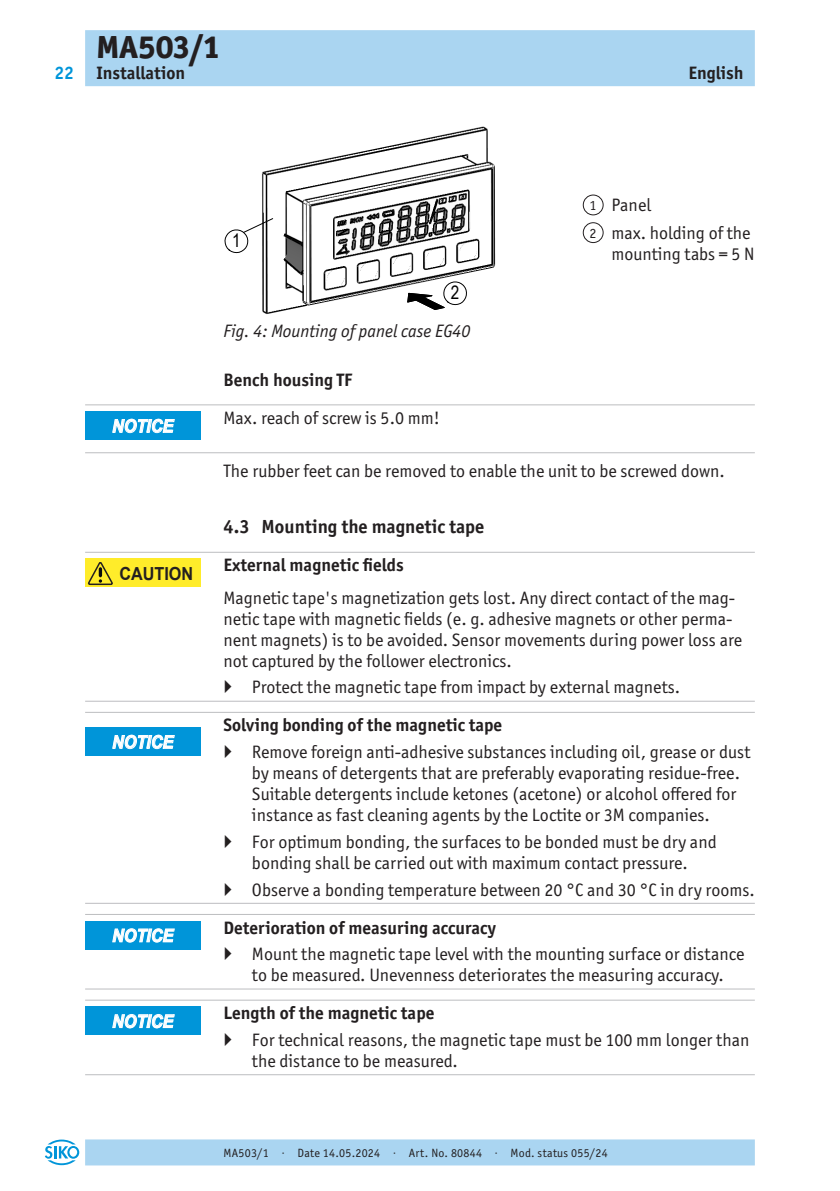
<style>
.page{position:relative;width:840px;height:1191px;background:#fff}
.page>*{position:absolute;margin:0;border:0;box-sizing:border-box;transform-origin:0 0}
.t1{font:800 32px "Officina Sans ITC Pro";color:#231f20}
.t2{font:700 19px "Officina Sans ITC Pro";color:#231f20}
._03__Fliesstext{font:18px/21px "Officina Sans ITC Pro";color:#231f20}
._02__Ueberschrift_Linie-oben{font:700 18px "Officina Sans ITC Pro";color:#231f20}
._04__Fliesstext_Bildlegende{font:18px/21px "Officina Sans ITC Pro";color:#231f20}
.t3{font:italic 18px "Officina Sans ITC Pro";color:#231f20}
._03__Fliesstext_Linien-oben_unten{font:18px "Officina Sans ITC Pro";color:#231f20}
.t4{font:italic 700 18px "Arial";color:#fff;scale:.9 1}
._02__Ueberschrift{font:700 18px "Officina Sans ITC Pro";color:#231f20}
.t5{font:700 18px "Arial";color:#231f20;scale:.9 1}
.t6{font:700 18px "Officina Sans ITC Pro";color:#0095d9}
._04__Zahl_Bildlegende{font:14px "Officina Sans ITC Pro";color:#231f20}
.t7{font:12px "Officina Sans ITC Pro";letter-spacing:.02em;color:#231f20}
</style>
<div class="page">
<div style="left:85px;top:30px;width:669px;height:56px;background:#aad5f1"></div>
<div style="left:85px;top:1139px;width:669px;height:26px;background:#aad5f1"></div>
<svg style="left:45px;top:1139px;width:34px;height:26px"></svg>
<hr style="left:85px;top:404px;width:669px;height:1px;background:#bcbdc0">
<hr style="left:85px;top:452px;width:669px;height:1px;background:#bcbdc0">
<hr style="left:85px;top:552px;width:669px;height:1px;background:#bcbdc0">
<hr style="left:85px;top:701px;width:669px;height:1px;background:#bcbdc0">
<hr style="left:85px;top:712px;width:669px;height:1px;background:#bcbdc0">
<hr style="left:85px;top:903px;width:669px;height:1px;background:#bcbdc0">
<hr style="left:85px;top:914px;width:669px;height:1px;background:#bcbdc0">
<hr style="left:85px;top:988px;width:669px;height:1px;background:#bcbdc0">
<hr style="left:85px;top:999px;width:669px;height:1px;background:#bcbdc0">
<hr style="left:85px;top:1074px;width:669px;height:1px;background:#bcbdc0">
<div style="left:582px;top:195px;width:21px;height:20px;border:1px solid #231f20;border-radius:50%"></div>
<div style="left:582px;top:222px;width:21px;height:21px;border:1px solid #231f20;border-radius:50%"></div>
<img style="left:236px;top:126px;width:260px;height:188px">
<div style="left:85px;top:411px;width:116px;height:29px;background:#0095d9"></div>
<svg style="left:112px;top:419px;width:62px;height:14px"></svg>
<div style="left:85px;top:559px;width:116px;height:28px;background:#ffec2a"></div>
<svg style="left:87px;top:562px;width:26px;height:24px"></svg>
<div style="left:85px;top:727px;width:116px;height:29px;background:#0095d9"></div>
<svg style="left:112px;top:735px;width:62px;height:14px"></svg>
<div style="left:85px;top:921px;width:116px;height:28px;background:#0095d9"></div>
<svg style="left:112px;top:928px;width:62px;height:14px"></svg>
<div style="left:85px;top:1006px;width:116px;height:29px;background:#0095d9"></div>
<svg style="left:112px;top:1014px;width:62px;height:14px"></svg>
<svg style="left:224px;top:218px;width:49px;height:35px"></svg>
<svg style="left:407px;top:282px;width:59px;height:28px"></svg>
<p class="t6" style="left:54px;top:62px;width:21px">22</p>
<h1 class="t1" style="left:96px;top:26px;width:123px">MA503/1</h1>
<p class="_02__Ueberschrift_Linie-oben" style="left:96px;top:62px;width:90px">Installation</p>
<p class="_02__Ueberschrift_Linie-oben" style="left:688px;top:62px;width:57px">English</p>
<p class="t4" style="left:112px;top:414px;width:70px">NOTICE</p>
<p class="t5" style="left:119px;top:561px;width:84px">CAUTION</p>
<p class="t4" style="left:112px;top:730px;width:70px">NOTICE</p>
<p class="t4" style="left:112px;top:924px;width:70px">NOTICE</p>
<p class="t4" style="left:112px;top:1009px;width:70px">NOTICE</p>
<p class="t3" style="left:223px;top:321px;width:248px">Fig. 4: Mounting of panel case EG40</p>
<p class="_02__Ueberschrift" style="left:223px;top:369px;width:130px">Bench housing TF</p>
<p class="_03__Fliesstext_Linien-oben_unten" style="left:223px;top:407px;width:217px">Max. reach of screw is 5.0 mm!</p>
<p class="_04__Zahl_Bildlegende" style="left:589px;top:197px;width:8px">1</p>
<p class="_04__Fliesstext_Bildlegende" style="left:611px;top:194px;width:41px">Panel</p>
<p class="_04__Zahl_Bildlegende" style="left:589px;top:225px;width:8px">2</p>
<p class="_04__Fliesstext_Bildlegende" style="left:611px;top:222px;width:145px">max. holding of the mounting tabs = 5 N</p>
<p class="_03__Fliesstext" style="left:223px;top:461px;width:502px">The rubber feet can be removed to enable the unit to be screwed down.</p>
<p class="t2" style="left:223px;top:515px;width:262px">4.3 Mounting the magnetic tape</p>
<p class="_02__Ueberschrift_Linie-oben" style="left:223px;top:554px;width:182px">External magnetic fields</p>
<p class="_03__Fliesstext" style="left:223px;top:587px;width:520px">Magnetic tape's magnetization gets lost. Any direct contact of the mag&shy;netic tape with magnetic fields (e. g. adhesive magnets or other perma&shy;nent magnets) is to be avoided. Sensor movements during power loss are not captured by the follower electronics.</p>
<p class="_03__Fliesstext" style="left:252px;top:677px;width:429px">Protect the magnetic tape from impact by external magnets.</p>
<p class="_02__Ueberschrift_Linie-oben" style="left:223px;top:714px;width:280px">Solving bonding of the magnetic tape</p>
<p class="_03__Fliesstext" style="left:252px;top:741px;width:499px">Remove foreign anti-adhesive substances including oil, grease or dust by means of detergents that are preferably evaporating residue-free.<br>Suitable detergents include ketones (acetone) or alcohol offered for instance as fast cleaning agents by the Loctite or 3M companies.</p>
<p class="_03__Fliesstext" style="left:252px;top:831px;width:466px">For optimum bonding, the surfaces to be bonded must be dry and bonding shall be carried out with maximum contact pressure.</p>
<p class="_03__Fliesstext" style="left:252px;top:879px;width:504px">Observe a bonding temperature between 20 °C and 30 °C in dry rooms.</p>
<p class="_02__Ueberschrift_Linie-oben" style="left:223px;top:916px;width:274px">Deterioration of measuring accuracy</p>
<p class="_03__Fliesstext" style="left:252px;top:943px;width:493px">Mount the magnetic tape level with the mounting surface or distance to be measured. Unevenness deteriorates the measuring accuracy.</p>
<p class="_02__Ueberschrift_Linie-oben" style="left:223px;top:1002px;width:212px">Length of the magnetic tape</p>
<p class="_03__Fliesstext" style="left:252px;top:1029px;width:498px">For technical reasons, the magnetic tape must be 100 mm longer than the distance to be measured.</p>
<p class="t7" style="left:223px;top:1145px;width:385px">MA503/1 · Date 14.05.2024 · Art. No. 80844 · Mod. status 055/24</p>
</div>
